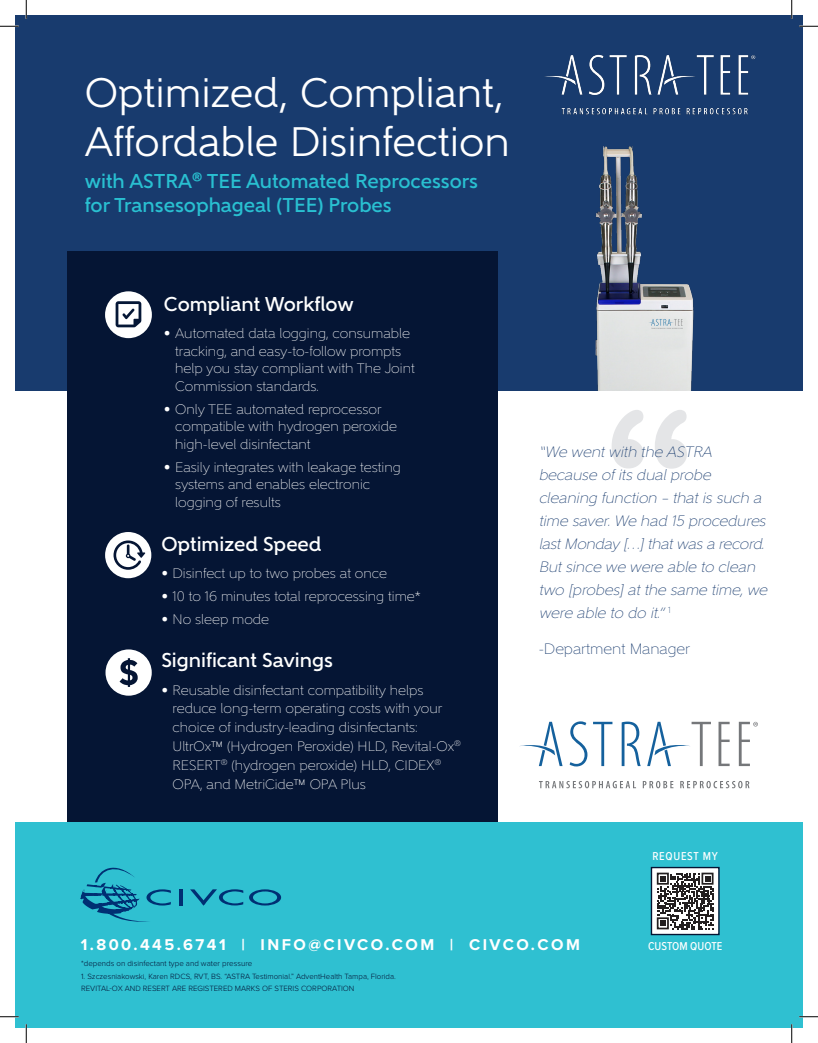
<style>
.page{position:relative;width:818px;height:1043px;background:#fff}
.page>*{position:absolute;margin:0;border:0;box-sizing:border-box;transform-origin:0 0}
.t1{font:41.12px/49.4px "Gentleman 500";color:#fff}
.t2{font:500 20px/24px "Gentleman 700";color:#29c0d1}
.t3{font:500 20px "Gentleman 700";color:#fff}
.t4{font:700 16.25px "Proxima Nova";letter-spacing:.15em;color:#fff}
.t5{font:italic 200 15px/23px "Gentleman 300";color:#183b6e}
.t6{font:200 15px "Gentleman 300";color:#183b6e}
.t7{font:200 13.75px/17.5px "Gentleman 300";color:#fff}
.t8{font:500 11.88px "Proxima Nova Cond";color:#fff}
.t9{font:500 11.88px "Proxima Nova Cond";letter-spacing:.06em;color:#fff}
.t10{font:300 8px "Proxima Nova";color:#021134}
.t11{font:300 7.88px "Proxima Nova";color:#021134}
</style>
<div class="page">
<svg style="left:612px;top:410px;width:75px;height:58px"></svg>
<div style="left:15px;top:822px;width:787px;height:206px;background:#2fc0d1"></div>
<div style="left:15px;top:15px;width:787px;height:375px;background:#183b6e"></div>
<div style="left:68px;top:251px;width:430px;height:571px;background:#051534"></div>
<svg style="left:81px;top:867px;width:90px;height:55px"></svg>
<hr style="left:180px;top:889px;width:3px;height:16px;background:#002f73">
<svg style="left:190px;top:889px;width:53px;height:16px"></svg>
<svg style="left:249px;top:889px;width:32px;height:16px"></svg>
<img style="left:545px;top:54px;width:210px;height:61px">
<svg style="left:539px;top:781px;width:97px;height:7px"></svg>
<svg style="left:642px;top:781px;width:31px;height:7px"></svg>
<svg style="left:680px;top:781px;width:69px;height:7px"></svg>
<svg style="left:569px;top:721px;width:18px;height:45px"></svg>
<svg style="left:593px;top:721px;width:19px;height:45px"></svg>
<svg style="left:621px;top:721px;width:19px;height:45px"></svg>
<svg style="left:519px;top:721px;width:43px;height:45px"></svg>
<svg style="left:647px;top:721px;width:64px;height:45px"></svg>
<svg style="left:718px;top:721px;width:11px;height:45px"></svg>
<svg style="left:738px;top:721px;width:19px;height:45px"></svg>
<img style="left:595px;top:146px;width:99px;height:244px">
<svg style="left:105px;top:649px;width:47px;height:46px"></svg>
<svg style="left:105px;top:532px;width:46px;height:46px"></svg>
<div style="left:105px;top:291px;width:47px;height:47px;background:#fff;border-radius:50%"></div>
<svg style="left:116px;top:301px;width:25px;height:26px"></svg>
<div style="left:651px;top:867px;width:67px;height:67px;background:linear-gradient(to right,#fff,#fff);border-radius:2px"></div>
<svg style="left:656px;top:871px;width:58px;height:59px;background:#817f80"></svg>
<div style="left:650px;top:866px;width:69px;height:69px;border:1px solid #051534"></div>
<svg style="left:0;top:25px;width:19px;height:2px"></svg>
<svg style="left:799px;top:25px;width:19px;height:2px"></svg>
<svg style="left:0;top:1016px;width:19px;height:1px"></svg>
<svg style="left:799px;top:1015px;width:19px;height:2px"></svg>
<svg style="left:25px;top:0;width:2px;height:19px"></svg>
<svg style="left:25px;top:1024px;width:2px;height:18px"></svg>
<svg style="left:790px;top:0;width:2px;height:19px"></svg>
<svg style="left:791px;top:1024px;width:1px;height:18px"></svg>
<p class="t1" style="left:85px;top:68px;width:426px">Optimized, Compliant,<br>Affordable Disinfection</p>
<p class="t2" style="left:85px;top:169px;width:395px">with ASTRA<sup>®</sup> TEE Automated Reprocessors for Transesophageal (TEE) Probes</p>
<p class="t3" style="left:164px;top:292px;width:191px">Compliant Workflow</p>
<p class="t7" style="left:175px;top:324px;width:241px;text-indent:-11px">• Automated data logging, consumable tracking, and easy-to-follow prompts help you stay compliant with The Joint Commission standards.</p>
<p class="t7" style="left:175px;top:400px;width:223px;text-indent:-11px">• Only TEE automated reprocessor compatible with hydrogen peroxide high-level disinfectant</p>
<p class="t7" style="left:175px;top:458px;width:227px;text-indent:-11px">• Easily integrates with leakage testing systems and enables electronic logging of results</p>
<p class="t3" style="left:161px;top:531px;width:162px">Optimized Speed</p>
<p class="t7" style="left:161px;top:564px;width:227px">• Disinfect up to two probes at once</p>
<p class="t7" style="left:161px;top:587px;width:261px">• 10 to 16 minutes total reprocessing time*</p>
<p class="t7" style="left:161px;top:611px;width:109px">• No sleep mode</p>
<p class="t3" style="left:161px;top:648px;width:173px">Significant Savings</p>
<p class="t7" style="left:172px;top:680px;width:290px;line-height:18.8px;text-indent:-11px">• Reusable disinfectant compatibility helps reduce long-term operating costs with your choice of industry-leading disinfectants:<br>UltrOx™ (Hydrogen Peroxide) HLD, Revital-Ox<sup>® </sup>RESERT<sup>®</sup> (hydrogen peroxide) HLD, CIDEX<sup>® </sup>OPA, and MetriCide™ OPA Plus</p>
<p class="t5" style="left:538px;top:440px;width:233px">“We wentwith the ASTRA because ofits dualprobe cleaning function – thatis such a time saver.We had 15 procedures lastMonday[…]thatwasa record.<br>Butsince we were able to clean two [probes]atthe same time,we were able to do it.”<sup>1</sup></p>
<p class="t6" style="left:538px;top:640px;width:153px">-Department Manager</p>
<p class="t9" style="left:652px;top:847px;width:67px">REQUEST MY</p>
<p class="t4" style="left:81px;top:932px;width:500px">1.800.445.6741 | INFO@CIVCO.COM | CIVCO.COM</p>
<p class="t10" style="left:81px;top:957px;width:173px">*depends on disinfectant type and water pressure</p>
<p class="t11" style="left:81px;top:970px;width:316px">1. Szczesniakowski, Karen RDCS, RVT, BS. “ASTRA Testimonial.” AdventHealth Tampa, Florida.</p>
<p class="t11" style="left:81px;top:983px;width:275px">REVITAL-OX AND RESERT ARE REGISTERED MARKS OF STERIS CORPORATION</p>
<p class="t8" style="left:648px;top:937px;width:76px">CUSTOM QUOTE</p>
</div>
